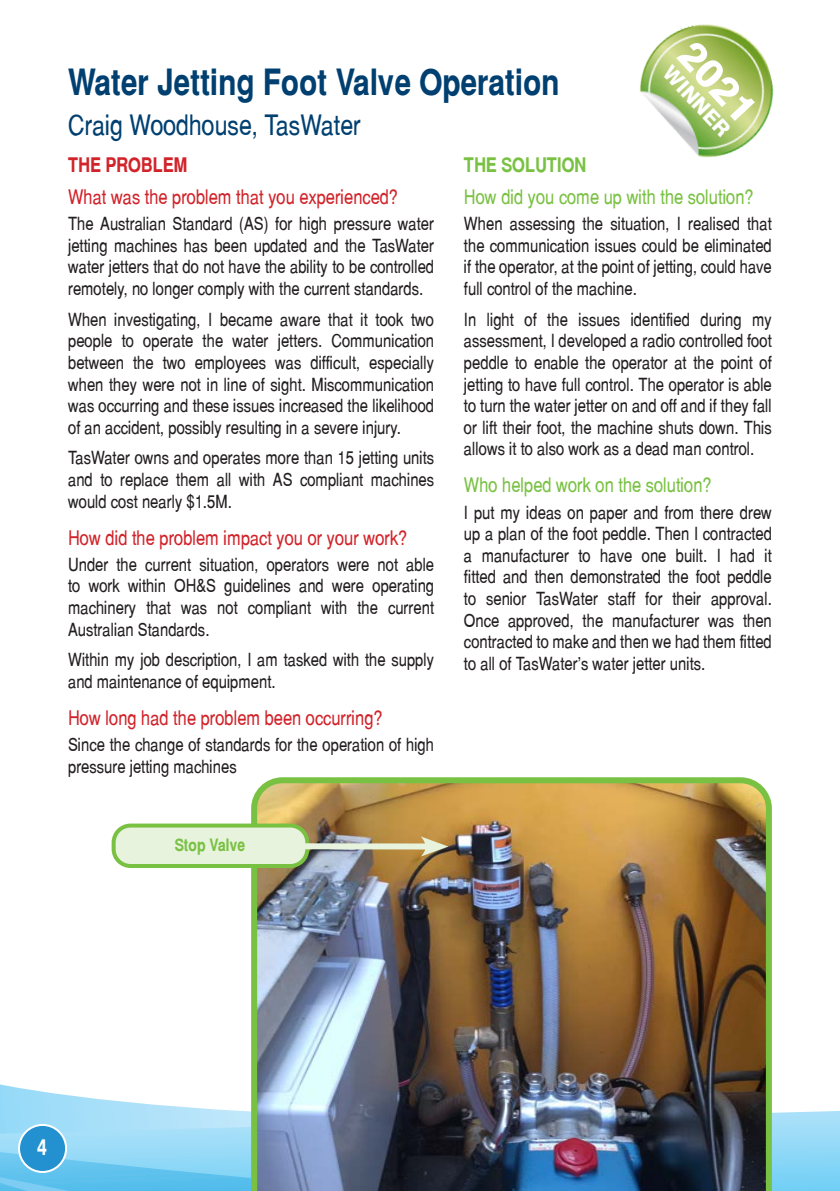
<style>
.page{position:relative;width:840px;height:1191px;background:#fff}
.page>*{position:absolute;margin:0;border:0;box-sizing:border-box;transform-origin:0 0}
.t1{font:800 39.6px "Swiss 721 BT";color:#fff}
.t2{font:700 36px "Switzerland Narrow";color:#004071}
.t3{font:28px "Switzerland Narrow Plain";color:#004071}
.t4{font:700 22px "Switzerland Narrow";color:#fff}
.t5{font:800 20.8px "Swiss 721 BT";color:#fff}
.t6{font:20px "Switzerland Narrow Plain";color:#d1232a}
.t7{font:20px "Switzerland Narrow Plain";color:#79c142}
.t8{font:700 20px "Switzerland Narrow";color:#79c142}
.t9{font:700 20px "Switzerland Narrow";color:#d1232a}
.t10{font:18px/21.6px "Switzerland Narrow Plain";color:#231f20;text-align:justify}
.t11{font:700 17px "Switzerland Narrow";color:#79c142}
</style>
<div class="page">
<svg style="left:0;top:1087px;width:839px;height:60px"></svg>
<svg style="left:0;top:1147px;width:839px;height:44px;background:#77cdf2"></svg>
<div style="left:19px;top:1125px;width:47px;height:47px;background:#2391d0;border-radius:50%"></div>
<div style="left:18px;top:1124px;width:49px;height:49px;border:2px solid #fff;border-radius:50%"></div>
<img style="left:251px;top:777px;width:520px;height:414px">
<div style="left:113px;top:825px;width:194px;height:41px;background:#e8f3de;border-radius:17px"></div>
<div style="left:111px;top:823px;width:198px;height:45px;border:4px solid #79c142;border-radius:17px"></div>
<div style="left:276px;top:843px;width:155px;height:6px;background:#e8f3de"></div>
<svg style="left:420px;top:836px;width:28px;height:20px"></svg>
<img style="left:640px;top:24px;width:134px;height:134px">
<h2 class="t2" style="left:68px;top:61px;width:493px">Water Jetting Foot Valve Operation</h2>
<h3 class="t3" style="left:68px;top:107px;width:294px">Craig Woodhouse, TasWater</h3>
<h1 class="t1" style="left:703px;top:31px;width:95px;rotate:47deg">2021</h1>
<p class="t5" style="left:676px;top:61px;width:89px;rotate:47deg">WINNER</p>
<p class="t9" style="left:68px;top:153px;width:121px">THE PROBLEM</p>
<p class="t6" style="left:68px;top:185px;width:331px">What was the problem that you experienced?</p>
<p class="t10" style="left:68px;top:213px;width:367px">The Australian Standard (AS) for high pressure water jetting machines has been updated and the TasWater water jetters that do not have the ability to be controlled remotely, no longer comply with the current standards.</p>
<p class="t10" style="left:68px;top:308px;width:367px">When investigating, I became aware that it took two people to operate the water jetters. Communication between the two employees was difficult, especially when they were not in line of sight. Miscommunication was occurring and these issues increased the likelihood of an accident, possibly resulting in a severe injury.</p>
<p class="t10" style="left:68px;top:447px;width:367px">TasWater owns and operates more than 15 jetting units and to replace them all with AS compliant machines would cost nearly $1.5M.</p>
<p class="t6" style="left:68px;top:525px;width:340px">How did the problem impact you or your work?</p>
<p class="t10" style="left:68px;top:553px;width:367px">Under the current situation, operators were not able to work within OH&amp;S guidelines and were operating machinery that was not compliant with the current Australian Standards.</p>
<p class="t10" style="left:68px;top:649px;width:367px">Within my job description, I am tasked with the supply and maintenance of equipment.</p>
<p class="t6" style="left:68px;top:705px;width:316px">How long had the problem been occurring?</p>
<p class="t10" style="left:68px;top:733px;width:367px">Since the change of standards for the operation of high pressure jetting machines</p>
<p class="t11" style="left:174px;top:835px;width:72px">Stop Valve</p>
<p class="t8" style="left:463px;top:153px;width:124px">THE SOLUTION</p>
<p class="t7" style="left:463px;top:185px;width:291px">How did you come up with the solution?</p>
<p class="t10" style="left:463px;top:213px;width:309px">When assessing the situation, I realised that the communication issues could be eliminated if the operator, at the point of jetting, could have full control of the machine.</p>
<p class="t10" style="left:463px;top:308px;width:309px">In light of the issues identified during my assessment, I developed a radio controlled foot peddle to enable the operator at the point of jetting to have full control. The operator is able to turn the water jetter on and off and if they fall or lift their foot, the machine shuts down. This allows it to also work as a dead man control.</p>
<p class="t7" style="left:463px;top:473px;width:249px">Who helped work on the solution?</p>
<p class="t10" style="left:463px;top:501px;width:309px">I put my ideas on paper and from there drew up a plan of the foot peddle. Then I contracted a manufacturer to have one built. I had it fitted and then demonstrated the foot peddle to senior TasWater staff for their approval.<br>Once approved, the manufacturer was then contracted to make and then we had them fitted to all of TasWater’s water jetter units.</p>
<p class="t4" style="left:37px;top:1134px;width:12px">4</p>
</div>
